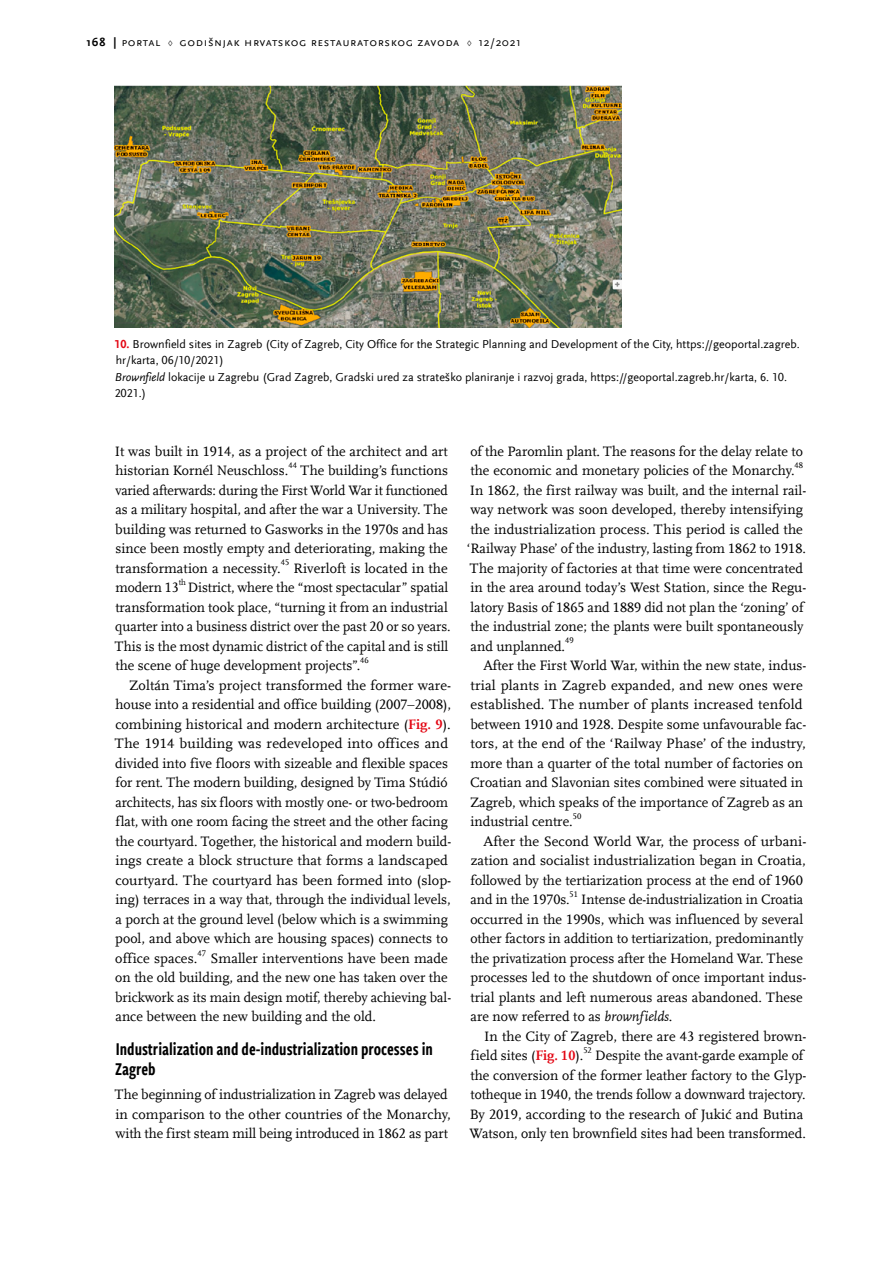
<style>
.page{position:relative;width:893px;height:1263px;background:#fff}
.page>*{position:absolute;margin:0;border:0;box-sizing:border-box;transform-origin:0 0}
.Međunaslov{font:18.75px/19.5px "Freight Sans Cmp Pro Semi";color:#000}
.Body{font:14.25px/19.5px "Scala Offc Pro";color:#000}
.Bodyfirst{font:14.25px/19.5px "Scala Offc Pro";color:#000}
.Legenda{font:12px/16.5px "Scala Sans Offc Pro";color:#000}
.t1{font:12px "Scala Sans Sc Offc Pro";letter-spacing:.05em;color:#000}
.Bodyfirst-2{font:8.55px "Scala Offc Pro";color:#000}
.Body-2{font:8.55px "Scala Offc Pro";color:#000}
.s1{font-weight:700}
.s2{font-weight:700;color:#e30613}
.s3{font-style:italic}
</style>
<div class="page">
<img style="left:115px;top:85px;width:506px;height:242px">
<p class="t1" style="left:86px;top:35px;width:436px"><span class="s1">168 |</span> portal ♢ godišnjak hrvatskog restauratorskog zavoda ♢ 12/2021</p>
<p class="Legenda" style="left:115px;top:335px;width:687px"><span class="s2">10.</span> Brownfield sites in Zagreb (City of Zagreb, City Office for the Strategic Planning and Development of the City, https://geoportal.zagreb. hr/karta, 06/10/2021)</p>
<p class="Legenda" style="left:115px;top:368px;width:674px"><span class="s3">Brownfield</span> lokacije u Zagrebu (Grad Zagreb, Gradski ured za strateško planiranje i razvoj grada, https://geoportal.zagreb.hr/karta, 6. 10.<br>2021.)</p>
<p class="Bodyfirst" style="left:115px;top:441px;width:334px">It was built in 1914, as a project of the architect and art historian Kornél Neuschloss.</p>
<p class="Bodyfirst-2" style="left:288px;top:460px;width:10px">44</p>
<p class="Bodyfirst" style="left:115px;top:461px;width:334px;text-align:justify;text-indent:185px">The building’s functions varied afterwards: during the First World War it functioned as a military hospital, and after the war a University. The building was returned to Gasworks in the 1970s and has since been mostly empty and deteriorating, making the transformation a necessity.</p>
<p class="Bodyfirst-2" style="left:281px;top:558px;width:10px">45</p>
<p class="Bodyfirst" style="left:294px;top:558px;width:156px">Riverloft is located in the</p>
<p class="Bodyfirst" style="left:115px;top:578px;width:65px">modern 13</p>
<p class="Bodyfirst-2" style="left:179px;top:577px;width:9px">th</p>
<p class="Bodyfirst" style="left:115px;top:578px;width:337px;text-indent:73px">District, where the “most spectacular” spatial transformation took place, “turning it from an industrial quarter into a business district over the past 20 or so years.<br>This is the most dynamic district of the capital and is still the scene of huge development projects”.</p>
<p class="Bodyfirst-2" style="left:360px;top:655px;width:10px">46</p>
<p class="Body" style="left:115px;top:675px;width:338px;text-indent:14px">Zoltán Tima’s project transformed the former ware&shy;house into a residential and office building (2007–2008), combining historical and modern architecture (<span class="s2">Fig. 9</span>).<br>The 1914 building was redeveloped into offices and divided into five floors with sizeable and flexible spaces for rent. The modern building, designed by Tima Stúdió architects, has six floors with mostly one- or two-bedroom flat, with one room facing the street and the other facing the courtyard. Together, the historical and modern build&shy;ings create a block structure that forms a landscaped courtyard. The courtyard has been formed into (slop&shy;ing) terraces in a way that, through the individual levels, a porch at the ground level (below which is a swimming pool, and above which are housing spaces) connects to office spaces.</p>
<p class="Body-2" style="left:197px;top:948px;width:10px">47</p>
<p class="Body" style="left:115px;top:948px;width:337px;text-indent:95px">Smaller interventions have been made on the old building, and the new one has taken over the brickwork as its main design motif, thereby achieving bal&shy;ance between the new building and the old.</p>
<p class="Međunaslov" style="left:115px;top:1038px;width:319px">Industrialization and de-industrialization processes in<br>Zagreb</p>
<p class="Bodyfirst" style="left:115px;top:1085px;width:338px">The beginning of industrialization in Zagreb was delayed in comparison to the other countries of the Monarchy, with the first steam mill being introduced in 1862 as part</p>
<p class="Bodyfirst" style="left:470px;top:441px;width:334px">of the Paromlin plant. The reasons for the delay relate to the economic and monetary policies of the Monarchy.</p>
<p class="Bodyfirst-2" style="left:795px;top:460px;width:10px">48</p>
<p class="Bodyfirst" style="left:467px;top:480px;width:341px">In 1862, the first railway was built, and the internal rail&shy;way network was soon developed, thereby intensifying the industrialization process. This period is called the ‘Railway Phase’ of the industry, lasting from 1862 to 1918.<br>The majority of factories at that time were concentrated in the area around today’s West Station, since the Regu&shy;latory Basis of 1865 and 1889 did not plan the ‘zoning’ of the industrial zone; the plants were built spontaneously and unplanned.</p>
<p class="Bodyfirst-2" style="left:565px;top:636px;width:10px">49</p>
<p class="Body" style="left:470px;top:656px;width:338px;text-indent:13px">After the First World War, within the new state, indus&shy;trial plants in Zagreb expanded, and new ones were established. The number of plants increased tenfold between 1910 and 1928. Despite some unfavourable fac&shy;tors, at the end of the ‘Railway Phase’ of the industry, more than a quarter of the total number of factories on Croatian and Slavonian sites combined were situated in Zagreb, which speaks of the importance of Zagreb as an industrial centre.</p>
<p class="Body-2" style="left:573px;top:811px;width:10px">50</p>
<p class="Body" style="left:471px;top:831px;width:337px;text-indent:13px">After the Second World War, the process of urbani&shy;zation and socialist industrialization began in Croatia, followed by the tertiarization process at the end of 1960 and in the 1970s.</p>
<p class="Body-2" style="left:570px;top:889px;width:10px">51</p>
<p class="Body" style="left:470px;top:890px;width:337px;text-indent:111px">Intense de-industrialization in Croatia occurred in the 1990s, which was influenced by several other factors in addition to tertiarization, predominantly the privatization process after the Homeland War. These processes led to the shutdown of once important indus&shy;trial plants and left numerous areas abandoned. These are now referred to as <span class="s3">brownfields</span>.</p>
<p class="Body" style="left:471px;top:1026px;width:337px;text-indent:14px">In the City of Zagreb, there are 43 registered brown&shy;field sites (<span class="s2">Fig. 10</span>).</p>
<p class="Body-2" style="left:583px;top:1045px;width:10px">52</p>
<p class="Body" style="left:469px;top:1046px;width:338px;text-indent:126px">Despite the avant-garde example of the conversion of the former leather factory to the Glyp&shy;totheque in 1940, the trends follow a downward trajectory.<br>By 2019, according to the research of Jukić and Butina Watson, only ten brownfield sites had been transformed.</p>
</div>
